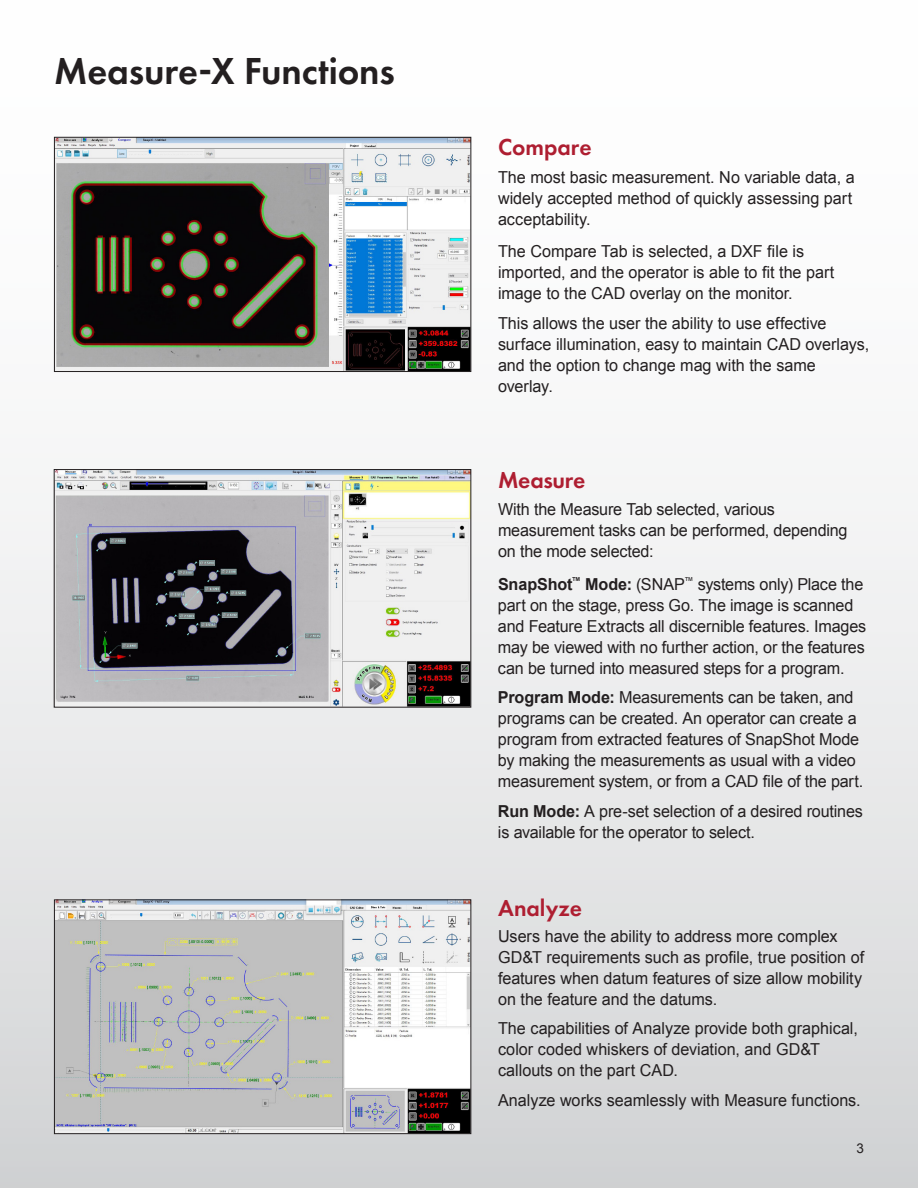
<style>
.page{position:relative;width:918px;height:1188px;background:#fff}
.page>*{position:absolute;margin:0;border:0;box-sizing:border-box;transform-origin:0 0}
.t1{font:600 39px "Futura PT";letter-spacing:-.005em;color:#231f20}
.t2{font:600 24px "Futura PT";color:#ae1e31}
.t3{font:16.5px/21px "Arial";letter-spacing:-.005em;color:#231f20}
.t4{font:13.5px "Arial";color:#231f20}
.s1{font-weight:700}
</style>
<div class="page">
<div style="left:0;top:0;width:918px;height:1188px;background:linear-gradient(to bottom,#fff,#d6d7d8)"></div>
<img style="left:56px;top:139px;width:413px;height:231px">
<div style="left:54px;top:137px;width:417px;height:235px;border:1px solid #231f20"></div>
<img style="left:56px;top:902px;width:413px;height:230px">
<div style="left:54px;top:900px;width:417px;height:234px;border:1px solid #231f20"></div>
<img style="left:56px;top:471px;width:413px;height:234px">
<div style="left:54px;top:469px;width:417px;height:238px;border:1px solid #231f20"></div>
<h1 class="t1" style="left:54px;top:46px;width:342px">Measure-X Functions</h1>
<h2 class="t2" style="left:498px;top:132px;width:95px">Compare</h2>
<p class="t3" style="left:498px;top:167px;width:358px">The most basic measurement. No variable data, a widely accepted method of quickly assessing part acceptability.</p>
<p class="t3" style="left:498px;top:241px;width:338px">The Compare Tab is selected, a DXF file is imported, and the operator is able to fit the part image to the CAD overlay on the monitor.</p>
<p class="t3" style="left:498px;top:313px;width:373px">This allows the user the ability to use effective surface illumination, easy to maintain CAD overlays, and the option to change mag with the same overlay.</p>
<h2 class="t2" style="left:498px;top:465px;width:89px">Measure</h2>
<p class="t3" style="left:498px;top:499px;width:351px">With the Measure Tab selected, various measurement tasks can be performed, depending on the mode selected:</p>
<p class="t3" style="left:498px;top:573px;width:370px"><span class="s1">SnapShot</span><sup>™</sup> <span class="s1">Mode:</span> (SNAP<sup>™</sup> systems only) Place the part on the stage, press Go. The image is scanned and Feature Extracts all discernible features. Images may be viewed with no further action, or the features can be turned into measured steps for a program.</p>
<p class="t3" style="left:498px;top:687px;width:367px"><span class="s1">Program Mode:</span> Measurements can be taken, and programs can be created. An operator can create a program from extracted features of SnapShot Mode by making the measurements as usual with a video measurement system, or from a CAD file of the part.</p>
<p class="t3" style="left:498px;top:801px;width:366px"><span class="s1">Run Mode:</span> A pre-set selection of a desired routines is available for the operator to select.</p>
<h2 class="t2" style="left:498px;top:893px;width:86px">Analyze</h2>
<p class="t3" style="left:498px;top:926px;width:368px">Users have the ability to address more complex GD&amp;T requirements such as profile, true position of features when datum features of size allow mobility on the feature and the datums.</p>
<p class="t3" style="left:498px;top:1018px;width:361px">The capabilities of Analyze provide both graphical, color coded whiskers of deviation, and GD&amp;T callouts on the part CAD.</p>
<p class="t3" style="left:498px;top:1090px;width:364px">Analyze works seamlessly with Measure functions.</p>
<p class="t4" style="left:856px;top:1139px;width:9px">3</p>
</div>
